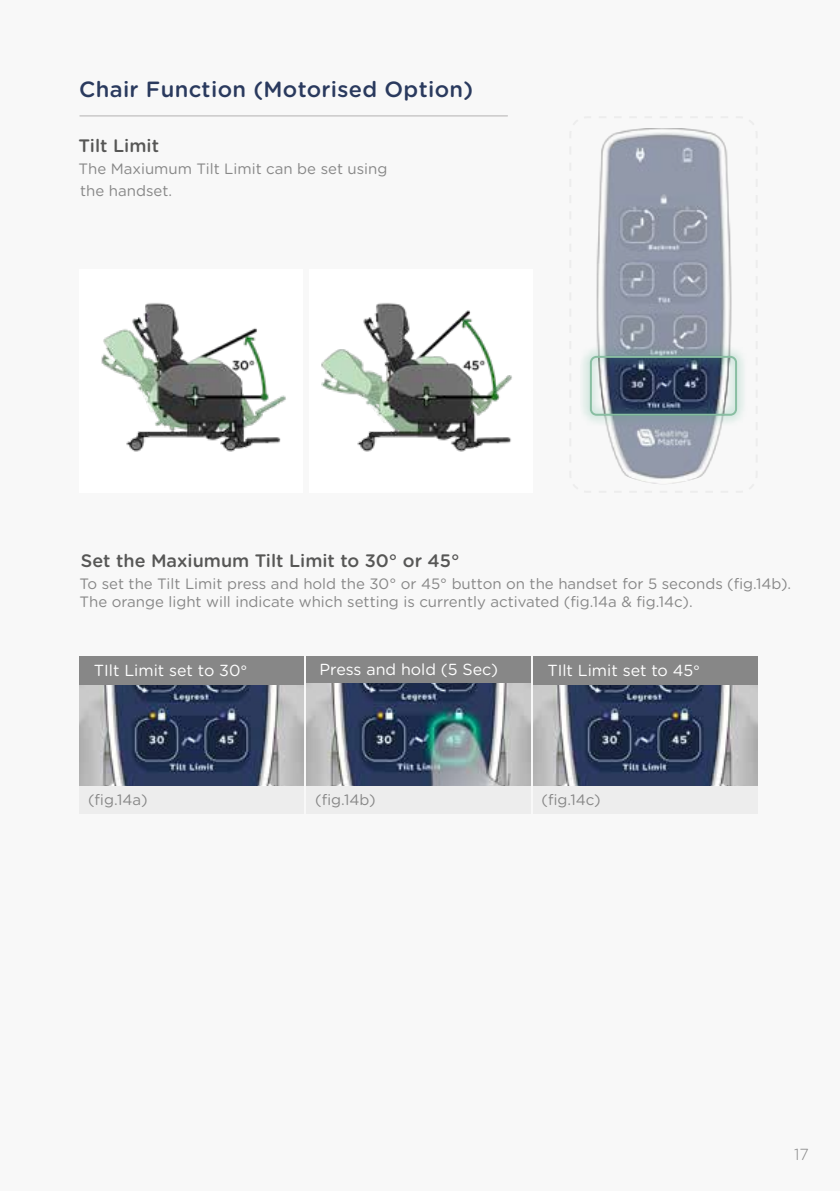
<style>
.page{position:relative;width:840px;height:1191px;background:#fff}
.page>*{position:absolute;margin:0;border:0;box-sizing:border-box;transform-origin:0 0}
.t1{font:500 22px "Gotham Rnd";letter-spacing:.015em;color:#2a3a5e}
.t2{font:500 18px "Gotham Rnd";color:#575756}
.t3{font:16px "Gotham Rnd";color:#fff}
.t4{font:300 16px "Gotham Rnd";color:#878787}
.t5{font:15px/22px "Gotham Rnd";color:#878787}
.s1{font-size:15px}
</style>
<div class="page">
<div style="left:533px;top:785px;width:224px;height:28px;background:#ededed"></div>
<div style="left:306px;top:785px;width:224px;height:28px;background:#ededed"></div>
<svg style="left:569px;top:116px;width:189px;height:377px"></svg>
<div style="left:533px;top:656px;width:224px;height:28px;background:#878787"></div>
<div style="left:306px;top:656px;width:224px;height:28px;background:#878787"></div>
<img style="left:593px;top:128px;width:139px;height:356px">
<svg style="left:579px;top:345px;width:168px;height:81px;background:#7a8695"></svg>
<div style="left:589px;top:356px;width:147px;height:60px;border:2px solid #89bea2;border-radius:6px"></div>
<img style="left:101px;top:303px;width:185px;height:149px">
<hr style="left:80px;top:116px;width:427px;height:1px;background:#b3b2b2">
<img style="left:321px;top:303px;width:191px;height:149px">
<div style="left:80px;top:785px;width:224px;height:28px;background:#ededed"></div>
<svg style="left:306px;top:683px;width:451px;height:102px;background:#647081"></svg>
<img style="left:80px;top:684px;width:224px;height:101px">
<div style="left:80px;top:656px;width:224px;height:28px;background:#878787"></div>
<h1 class="t1" style="left:79px;top:73px;width:395px">Chair Function (Motorised Option)</h1>
<p class="t2" style="left:79px;top:133px;width:82px">Tilt Limit</p>
<p class="t5" style="left:79px;top:157px;width:310px">The Maxiumum Tilt Limit can be set using the handset.</p>
<p class="t2" style="left:81px;top:548px;width:380px">Set the Maxiumum Tilt Limit to 30° or 45°</p>
<p class="t5" style="left:80px;top:574px;width:712px;line-height:18px">To set the Tilt Limit press and hold the 30° or 45° button on the handset for 5 seconds (fig.14b).<br>The orange light will indicate which setting is currently activated (fig.14a &amp; fig.14c).</p>
<p class="t3" style="left:94px;top:659px;width:155px">TIlt Limit set to 30<span class="s1">°</span></p>
<p class="t5" style="left:88px;top:787px;width:61px">(fig.14a)</p>
<p class="t3" style="left:319px;top:659px;width:180px">Press and hold (5 Sec)</p>
<p class="t3" style="left:547px;top:659px;width:154px">TIlt Limit set to 45<span class="s1">°</span></p>
<p class="t5" style="left:315px;top:787px;width:62px">(fig.14b)</p>
<p class="t5" style="left:541px;top:787px;width:61px">(fig.14c)</p>
<p class="t4" style="left:793px;top:1143px;width:16px">17</p>
</div>
